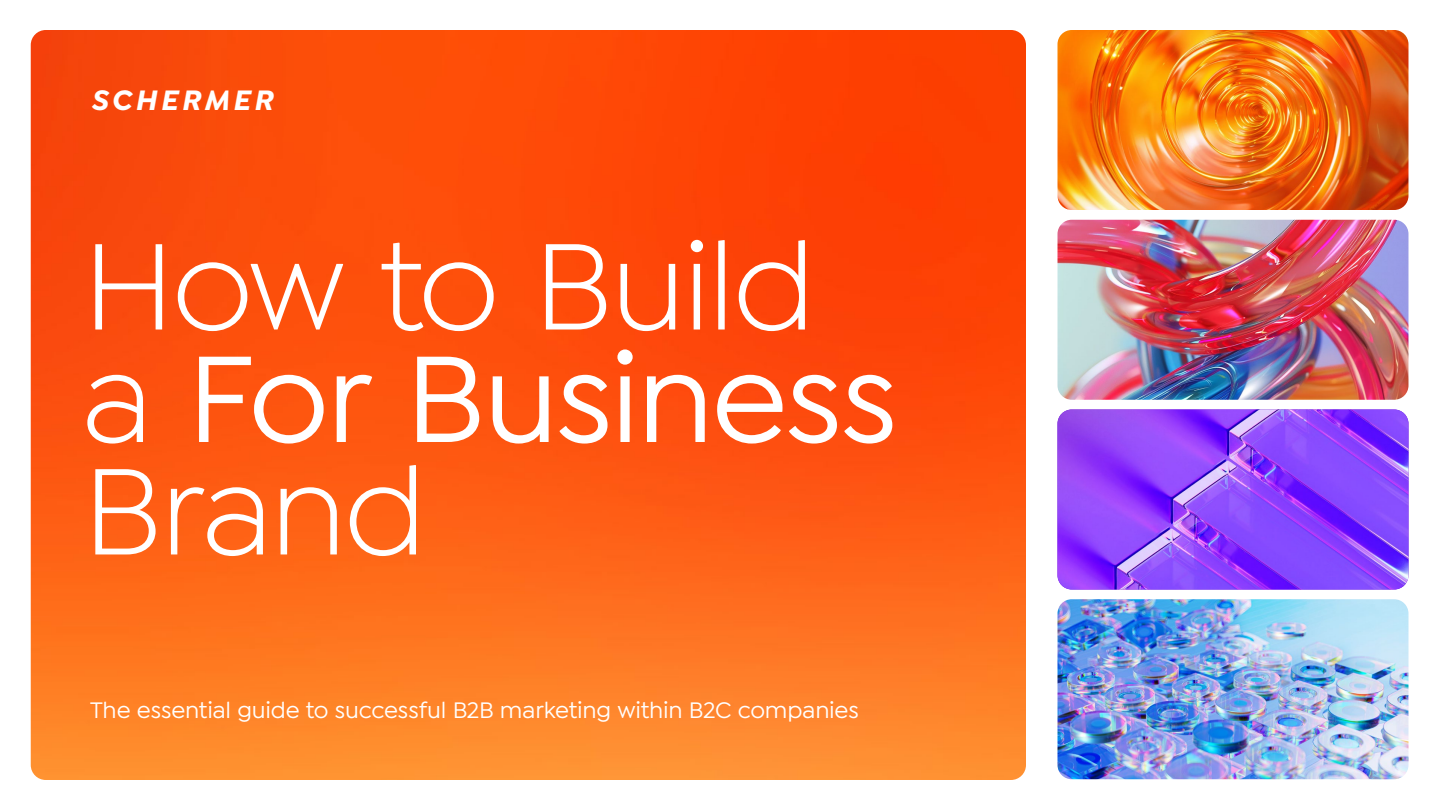
<style>
.page{position:relative;width:1440px;height:810px;background:#fff}
.page>*{position:absolute;margin:0;border:0;box-sizing:border-box;transform-origin:0 0}
.t1{font:131.25px/112.5px "Isidora Sans";letter-spacing:-.025em;color:#fff}
.t2{font:italic 700 30px "Isidora Sans";letter-spacing:.12em;color:#fff}
.t3{font:500 24px "Isidora Sans";letter-spacing:-.01em;color:#fff}
.s1{font-weight:500}
</style>
<div class="page">
<img style="left:31px;top:30px;width:995px;height:750px">
<img style="left:1058px;top:30px;width:350px;height:180px">
<img style="left:1058px;top:220px;width:350px;height:180px">
<img style="left:1058px;top:410px;width:350px;height:180px">
<img style="left:1058px;top:599px;width:350px;height:180px">
<p class="t2" style="left:91px;top:82px;width:184px">SCHERMER</p>
<h1 class="t1" style="left:82px;top:229px;width:817px">How to Build a <span class="s1">For Business<br></span>Brand</h1>
<p class="t3" style="left:90px;top:697px;width:770px">The essential guide to successful B2B marketing within B2C companies</p>
</div>
